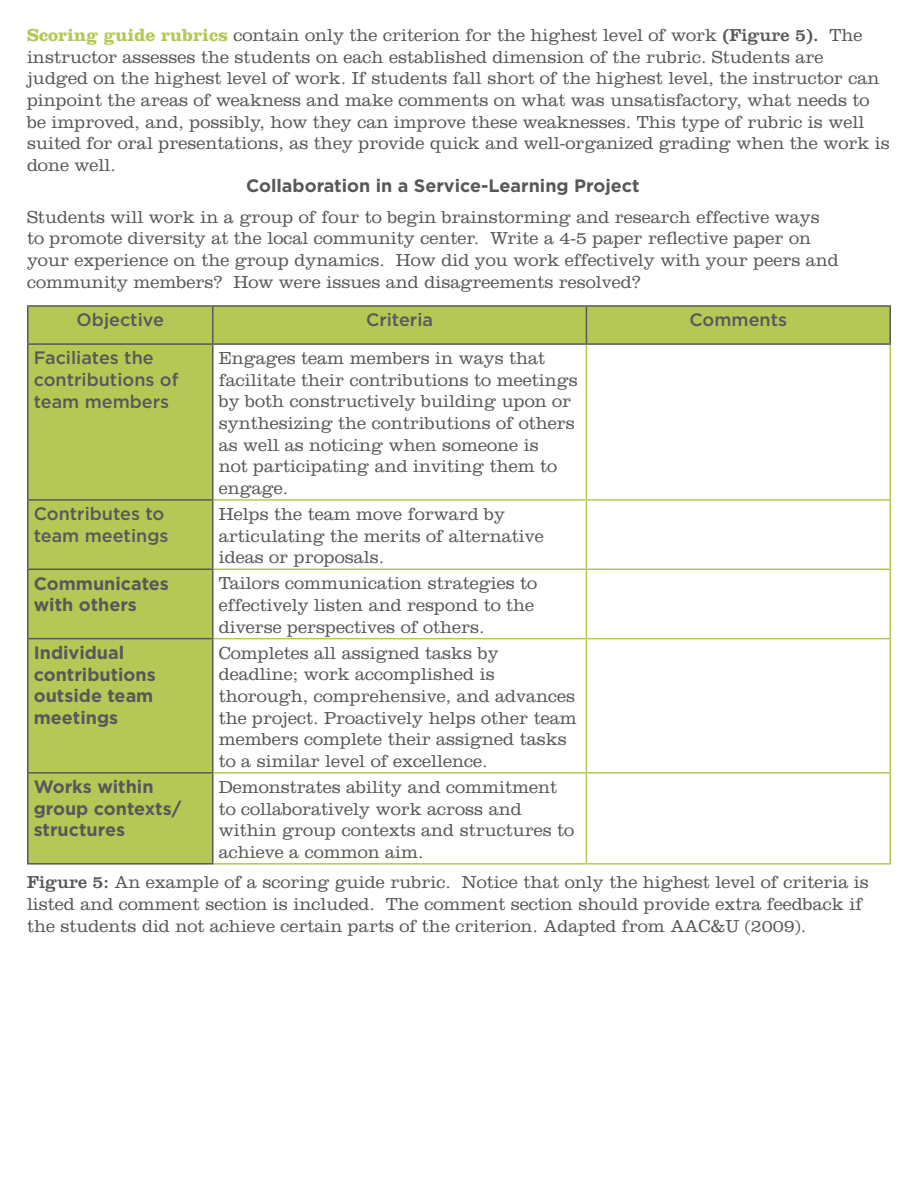
<style>
.page{position:relative;width:918px;height:1188px;background:#fff}
.page>*{position:absolute;margin:0;border:0;box-sizing:border-box;transform-origin:0 0}
.t1{font:300 18px/21.6px "Clarendon";color:#57585a}
.t2{font:700 18px/21.6px "Gotham";color:#57585a}
.t3{font:500 18px/21.6px "Gotham";color:#57585a}
.s1{font-weight:700;color:#b5c855}
.s2{font-weight:400}
</style>
<div class="page">
<svg style="left:28px;top:307px;width:862px;height:556px"></svg>
<hr style="left:214px;top:499px;width:372px;height:2px;background:#b5c855">
<hr style="left:214px;top:569px;width:372px;height:1px;background:#b5c855">
<hr style="left:214px;top:638px;width:372px;height:1px;background:#b5c855">
<hr style="left:214px;top:772px;width:372px;height:2px;background:#b5c855">
<hr style="left:214px;top:863px;width:372px;height:2px;background:#b5c855">
<hr style="left:586px;top:345px;width:1px;height:154px;background:#b5c855">
<hr style="left:890px;top:345px;width:1px;height:154px;background:#b5c855">
<hr style="left:586px;top:499px;width:305px;height:2px;background:#b5c855">
<hr style="left:586px;top:501px;width:1px;height:68px;background:#b5c855">
<hr style="left:890px;top:501px;width:1px;height:68px;background:#b5c855">
<hr style="left:586px;top:569px;width:305px;height:1px;background:#b5c855">
<hr style="left:586px;top:570px;width:1px;height:68px;background:#b5c855">
<hr style="left:890px;top:570px;width:1px;height:68px;background:#b5c855">
<hr style="left:586px;top:638px;width:305px;height:1px;background:#b5c855">
<hr style="left:586px;top:639px;width:1px;height:133px;background:#b5c855">
<hr style="left:890px;top:639px;width:1px;height:133px;background:#b5c855">
<hr style="left:586px;top:772px;width:305px;height:2px;background:#b5c855">
<hr style="left:586px;top:774px;width:1px;height:89px;background:#b5c855">
<hr style="left:890px;top:774px;width:1px;height:89px;background:#b5c855">
<hr style="left:586px;top:863px;width:305px;height:2px;background:#b5c855">
<hr style="left:213px;top:305px;width:373px;height:2px;background:#57585a">
<hr style="left:213px;top:343px;width:373px;height:2px;background:#57585a">
<hr style="left:586px;top:305px;width:305px;height:2px;background:#57585a">
<hr style="left:586px;top:307px;width:1px;height:36px;background:#57585a">
<hr style="left:890px;top:307px;width:1px;height:36px;background:#57585a">
<hr style="left:586px;top:343px;width:305px;height:2px;background:#57585a">
<hr style="left:27px;top:305px;width:186px;height:2px;background:#57585a">
<hr style="left:27px;top:307px;width:1px;height:36px;background:#57585a">
<hr style="left:212px;top:307px;width:2px;height:36px;background:#57585a">
<hr style="left:27px;top:343px;width:186px;height:2px;background:#57585a">
<hr style="left:27px;top:345px;width:1px;height:154px;background:#57585a">
<hr style="left:212px;top:345px;width:2px;height:154px;background:#57585a">
<hr style="left:27px;top:499px;width:187px;height:2px;background:#57585a">
<hr style="left:27px;top:501px;width:1px;height:68px;background:#57585a">
<hr style="left:212px;top:501px;width:2px;height:68px;background:#57585a">
<hr style="left:27px;top:569px;width:187px;height:1px;background:#57585a">
<hr style="left:27px;top:570px;width:1px;height:68px;background:#57585a">
<hr style="left:212px;top:570px;width:2px;height:68px;background:#57585a">
<hr style="left:27px;top:638px;width:187px;height:1px;background:#57585a">
<hr style="left:27px;top:639px;width:1px;height:133px;background:#57585a">
<hr style="left:212px;top:639px;width:2px;height:133px;background:#57585a">
<hr style="left:27px;top:772px;width:187px;height:2px;background:#57585a">
<hr style="left:27px;top:774px;width:1px;height:89px;background:#57585a">
<hr style="left:212px;top:774px;width:2px;height:89px;background:#57585a">
<hr style="left:27px;top:863px;width:187px;height:2px;background:#57585a">
<p class="t1" style="left:27px;top:24px;width:864px"><span class="s1">Scoring guide rubrics</span> contain only the criterion for the highest level of work <span class="s2">(Figure 5).</span> The instructor assesses the students on each established dimension of the rubric. Students are<br>judged on the highest level of work. If students fall short of the highest level, the instructor can pinpoint the areas of weakness and make comments on what was unsatisfactory, what needs to be improved, and, possibly, how they can improve these weaknesses. This type of rubric is well suited for oral presentations, as they provide quick and well-organized grading when the work is done well.</p>
<p class="t2" style="left:246px;top:175px;width:395px">Collaboration in a Service-Learning Project</p>
<p class="t1" style="left:27px;top:206px;width:813px">Students will work in a group of four to begin brainstorming and research effective ways to promote diversity at the local community center. Write a 4-5 paper reflective paper on your experience on the group dynamics. How did you work effectively with your peers and community members? How were issues and disagreements resolved?</p>
<p class="t3" style="left:77px;top:309px;width:89px">Objective</p>
<p class="t3" style="left:366px;top:309px;width:69px">Criteria</p>
<p class="t3" style="left:690px;top:309px;width:99px">Comments</p>
<p class="t3" style="left:34px;top:347px;width:146px">Faciliates the contributions of team members</p>
<p class="t1" style="left:219px;top:347px;width:361px">Engages team members in ways that facilitate their contributions to meetings by both constructively building upon or synthesizing the contributions of others as well as noticing when someone is<br>not participating and inviting them to engage.</p>
<p class="t3" style="left:34px;top:503px;width:136px">Contributes to team meetings</p>
<p class="t1" style="left:219px;top:503px;width:327px">Helps the team move forward by articulating the merits of alternative ideas or proposals.</p>
<p class="t2" style="left:34px;top:572px;width:137px">Communicates with others</p>
<p class="t1" style="left:219px;top:572px;width:320px">Tailors communication strategies to effectively listen and respond to the diverse perspectives of others.</p>
<p class="t2" style="left:34px;top:642px;width:124px">Individual contributions outside team meetings</p>
<p class="t1" style="left:219px;top:642px;width:359px">Completes all assigned tasks by deadline; work accomplished is thorough, comprehensive, and advances the project. Proactively helps other team members complete their assigned tasks to a similar level of excellence.</p>
<p class="t2" style="left:34px;top:776px;width:149px">Works within group contexts/ structures</p>
<p class="t1" style="left:219px;top:776px;width:357px">Demonstrates ability and commitment to collaboratively work across and within group contexts and structures to achieve a common aim.</p>
<p class="t1" style="left:27px;top:871px;width:843px"><span class="s2">Figure 5:</span> An example of a scoring guide rubric. Notice that only the highest level of criteria is listed and comment section is included. The comment section should provide extra feedback if the students did not achieve certain parts of the criterion. Adapted from AAC&amp;U (2009).</p>
</div>
